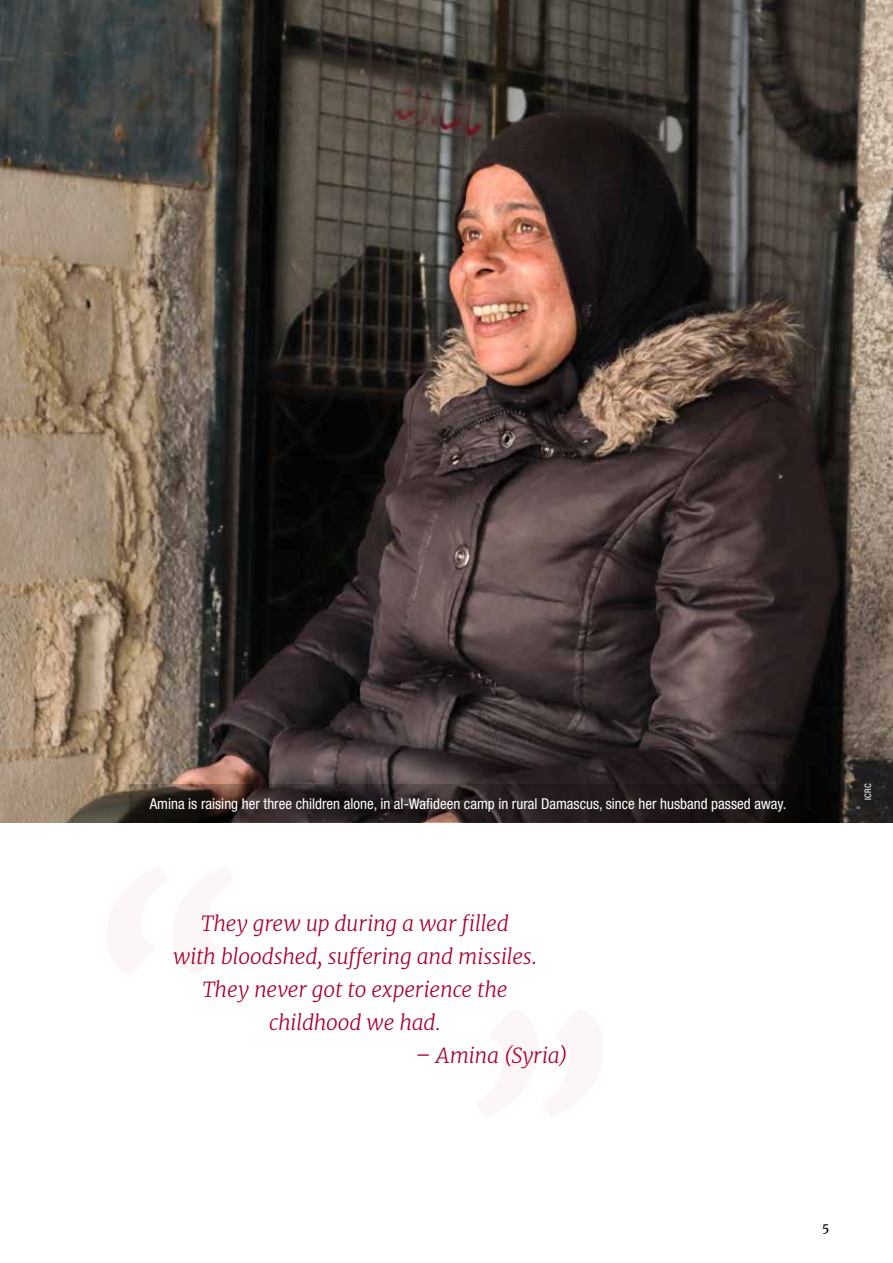
<style>
.page{position:relative;width:893px;height:1263px;background:#fff}
.page>*{position:absolute;margin:0;border:0;box-sizing:border-box;transform-origin:0 0}
.t1{font:italic 300 21px/33px "Merriweather";letter-spacing:-.015em;color:#aa002c;text-align:center}
.t2{font:condensed 15px "Helvetica Neue LT Std";color:#fff}
.t3{font:12px "Merriweather";color:#000}
.t4{font:condensed 9px "Helvetica Neue LT Std";color:#fff}
</style>
<div class="page">
<img style="left:0;top:0;width:893px;height:822px">
<svg style="left:129px;top:785px;width:677px;height:37px;background:#281f1f"></svg>
<p class="t2" style="left:150px;top:795px;width:638px">Amina is raising her three children alone, in al-Wafideen camp in rural Damascus, since her husband passed away.</p>
<p class="t1" style="left:173px;top:907px;width:366px">They grew up during a war filled<br>with bloodshed, suffering and missiles.<br>They never got to experience the childhood we had.</p>
<p class="t1" style="left:415px;top:1039px;width:154px">– Amina (Syria)</p>
<p class="t4" style="left:863px;top:800px;width:17px;rotate:-90deg">ICRC</p>
<p class="t3" style="left:822px;top:1220px;width:9px">5</p>
</div>
